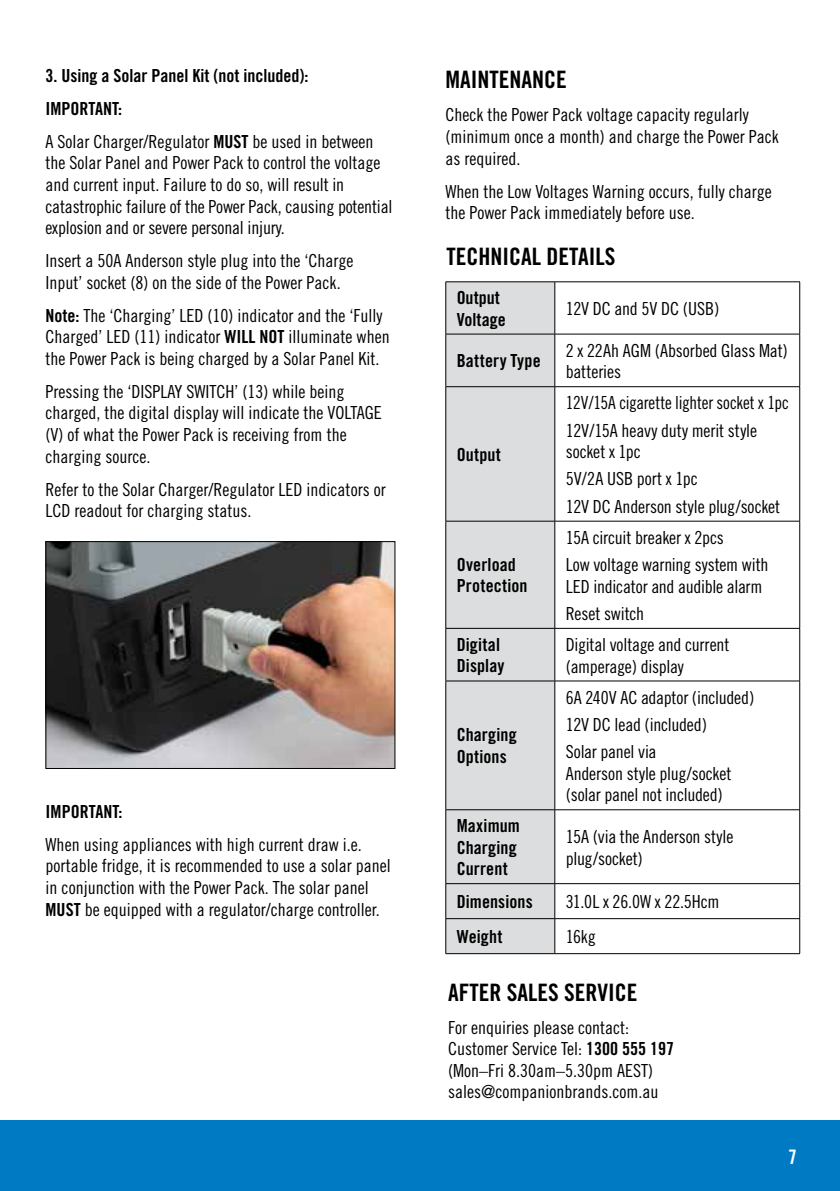
<style>
.page{position:relative;width:840px;height:1191px;background:#fff}
.page>*{position:absolute;margin:0;border:0;box-sizing:border-box;transform-origin:0 0}
.t1{font:24px "Trade Gothic Bold Cond Twenty";color:#000}
.t2{font:20px "Trade Gothic Bold Cond Twenty";color:#fff}
.t3{font:18px/21.6px "Trade Gothic Cond Eighteen";color:#000}
.t4{font:18px/21.6px "Trade Gothic Bold Cond Twenty";letter-spacing:.005em;color:#000}
.t5{font:18px/27.2px "Trade Gothic Cond Eighteen";color:#000;scale:.96 1}
.s1{font-family:"Trade Gothic Bold Cond Twenty"}
</style>
<div class="page">
<img style="left:48px;top:543px;width:345px;height:223px">
<div style="left:46px;top:541px;width:349px;height:227px;border:1px solid #000"></div>
<div style="left:446px;top:282px;width:108px;height:671px;background:#dcddde"></div>
<hr style="left:445px;top:281px;width:109px;height:1px;background:#000">
<hr style="left:445px;top:282px;width:1px;height:52px;background:#000">
<hr style="left:554px;top:281px;width:245px;height:1px;background:#000">
<hr style="left:554px;top:282px;width:1px;height:52px;background:#000">
<hr style="left:799px;top:282px;width:1px;height:52px;background:#000">
<hr style="left:445px;top:334px;width:109px;height:1px;background:#000">
<hr style="left:445px;top:334px;width:1px;height:52px;background:#000">
<hr style="left:554px;top:334px;width:245px;height:1px;background:#000">
<hr style="left:554px;top:334px;width:1px;height:52px;background:#000">
<hr style="left:799px;top:334px;width:1px;height:52px;background:#000">
<hr style="left:445px;top:386px;width:109px;height:1px;background:#000">
<hr style="left:445px;top:387px;width:1px;height:134px;background:#000">
<hr style="left:554px;top:386px;width:245px;height:1px;background:#000">
<hr style="left:554px;top:387px;width:1px;height:134px;background:#000">
<hr style="left:799px;top:387px;width:1px;height:134px;background:#000">
<hr style="left:445px;top:521px;width:109px;height:1px;background:#000">
<hr style="left:445px;top:521px;width:1px;height:107px;background:#000">
<hr style="left:554px;top:521px;width:245px;height:1px;background:#000">
<hr style="left:554px;top:521px;width:1px;height:107px;background:#000">
<hr style="left:799px;top:521px;width:1px;height:107px;background:#000">
<hr style="left:445px;top:628px;width:109px;height:1px;background:#000">
<hr style="left:445px;top:628px;width:1px;height:52px;background:#000">
<hr style="left:554px;top:628px;width:245px;height:1px;background:#000">
<hr style="left:554px;top:628px;width:1px;height:52px;background:#000">
<hr style="left:799px;top:628px;width:1px;height:52px;background:#000">
<hr style="left:445px;top:680px;width:109px;height:1px;background:#000">
<hr style="left:445px;top:681px;width:1px;height:128px;background:#000">
<hr style="left:554px;top:680px;width:245px;height:1px;background:#000">
<hr style="left:554px;top:681px;width:1px;height:128px;background:#000">
<hr style="left:799px;top:681px;width:1px;height:128px;background:#000">
<hr style="left:445px;top:809px;width:109px;height:1px;background:#000">
<hr style="left:445px;top:810px;width:1px;height:73px;background:#000">
<hr style="left:554px;top:809px;width:245px;height:1px;background:#000">
<hr style="left:554px;top:810px;width:1px;height:73px;background:#000">
<hr style="left:799px;top:810px;width:1px;height:73px;background:#000">
<hr style="left:445px;top:883px;width:109px;height:1px;background:#000">
<hr style="left:445px;top:884px;width:1px;height:34px;background:#000">
<hr style="left:554px;top:883px;width:245px;height:1px;background:#000">
<hr style="left:554px;top:884px;width:1px;height:34px;background:#000">
<hr style="left:799px;top:884px;width:1px;height:34px;background:#000">
<hr style="left:445px;top:918px;width:109px;height:1px;background:#000">
<hr style="left:445px;top:919px;width:1px;height:34px;background:#000">
<hr style="left:554px;top:918px;width:245px;height:1px;background:#000">
<hr style="left:554px;top:919px;width:1px;height:34px;background:#000">
<hr style="left:799px;top:919px;width:1px;height:34px;background:#000">
<hr style="left:445px;top:953px;width:109px;height:1px;background:#000">
<hr style="left:554px;top:953px;width:245px;height:1px;background:#000">
<div style="left:0;top:1120px;width:839px;height:71px;background:#007ac2"></div>
<p class="t4" style="left:45px;top:59px;width:264px;line-height:33px">3. Using a Solar Panel Kit (not included):<br>IMPORTANT:</p>
<p class="t3" style="left:45px;top:130px;width:348px">A Solar Charger/Regulator <span class="s1">MUST</span> be used in between the Solar Panel and Power Pack to control the voltage and current input. Failure to do so, will result in catastrophic failure of the Power Pack, causing potential explosion and or severe personal injury.</p>
<p class="t3" style="left:45px;top:250px;width:309px">Insert a 50A Anderson style plug into the ‘Charge<br>Input’ socket (8) on the side of the Power Pack.</p>
<p class="t3" style="left:45px;top:304px;width:345px"><span class="s1">Note:</span> The ‘Charging’ LED (10) indicator and the ‘Fully<br>Charged’ LED (11) indicator <span class="s1">WILL NOT</span> illuminate when the Power Pack is being charged by a Solar Panel Kit.</p>
<p class="t3" style="left:45px;top:380px;width:338px">Pressing the ‘DISPLAY SWITCH’ (13) while being charged, the digital display will indicate the VOLTAGE (V) of what the Power Pack is receiving from the charging source.</p>
<p class="t3" style="left:45px;top:478px;width:341px">Refer to the Solar Charger/Regulator LED indicators or<br>LCD readout for charging status.</p>
<p class="t4" style="left:46px;top:800px;width:78px">IMPORTANT:</p>
<p class="t3" style="left:46px;top:833px;width:346px">When using appliances with high current draw i.e. portable fridge, it is recommended to use a solar panel in conjunction with the Power Pack. The solar panel <span class="s1">MUST</span> be equipped with a regulator/charge controller.</p>
<h1 class="t1" style="left:445px;top:65px;width:123px">MAINTENANCE</h1>
<p class="t3" style="left:445px;top:104px;width:334px">Check the Power Pack voltage capacity regularly (minimum once a month) and charge the Power Pack as required.</p>
<p class="t3" style="left:445px;top:180px;width:327px">When the Low Voltages Warning occurs, fully charge the Power Pack immediately before use.</p>
<h1 class="t1" style="left:446px;top:242px;width:170px">TECHNICAL DETAILS</h1>
<p class="t4" style="left:456px;top:287px;width:50px">Output<br>Voltage</p>
<p class="t3" style="left:565px;top:297px;width:155px">12V DC and 5V DC (USB)</p>
<p class="t4" style="left:456px;top:350px;width:85px">Battery Type</p>
<p class="t3" style="left:565px;top:339px;width:223px">2 x 22Ah AGM (Absorbed Glass Mat) batteries</p>
<p class="t4" style="left:456px;top:443px;width:46px">Output</p>
<p class="t4" style="left:456px;top:553px;width:72px">Overload<br>Protection</p>
<p class="t5" style="left:565px;top:389px;width:234px">12V/15A cigarette lighter socket x 1pc<br>12V/15A heavy duty merit style</p>
<p class="t3" style="left:565px;top:438px;width:216px;line-height:27.2px">socket x 1pc<br>5V/2A USB port x 1pc<br>12V DC Anderson style plug/socket</p>
<p class="t3" style="left:565px;top:523px;width:204px;line-height:27.2px">15A circuit breaker x 2pcs<br>Low voltage warning system with</p>
<p class="t3" style="left:565px;top:572px;width:198px;line-height:27.2px">LED indicator and audible alarm<br>Reset switch</p>
<p class="t4" style="left:456px;top:633px;width:49px">Digital<br>Display</p>
<p class="t3" style="left:565px;top:633px;width:165px">Digital voltage and current (amperage) display</p>
<p class="t4" style="left:456px;top:724px;width:61px">Charging<br>Options</p>
<p class="t3" style="left:565px;top:683px;width:190px;line-height:27.2px">6A 240V AC adaptor (included)<br>12V DC lead (included)<br>Solar panel via</p>
<p class="t3" style="left:565px;top:762px;width:167px">Anderson style plug/socket (solar panel not included)</p>
<p class="t4" style="left:456px;top:814px;width:65px">Maximum<br>Charging<br>Current</p>
<p class="t3" style="left:565px;top:825px;width:169px">15A (via the Anderson style plug/socket)</p>
<p class="t4" style="left:456px;top:890px;width:77px">Dimensions</p>
<p class="t3" style="left:565px;top:890px;width:155px">31.0L x 26.0W x 22.5Hcm</p>
<p class="t4" style="left:456px;top:925px;width:47px">Weight</p>
<p class="t3" style="left:565px;top:925px;width:32px">16kg</p>
<h1 class="t1" style="left:448px;top:977px;width:191px">AFTER SALES SERVICE</h1>
<p class="t3" style="left:448px;top:1016px;width:227px">For enquiries please contact:<br>Customer Service Tel: <span class="s1">1300 555 197 </span>(Mon–Fri 8.30am–5.30pm AEST) sales@companionbrands.com.au</p>
<p class="t2" style="left:787px;top:1144px;width:10px">7</p>
</div>
